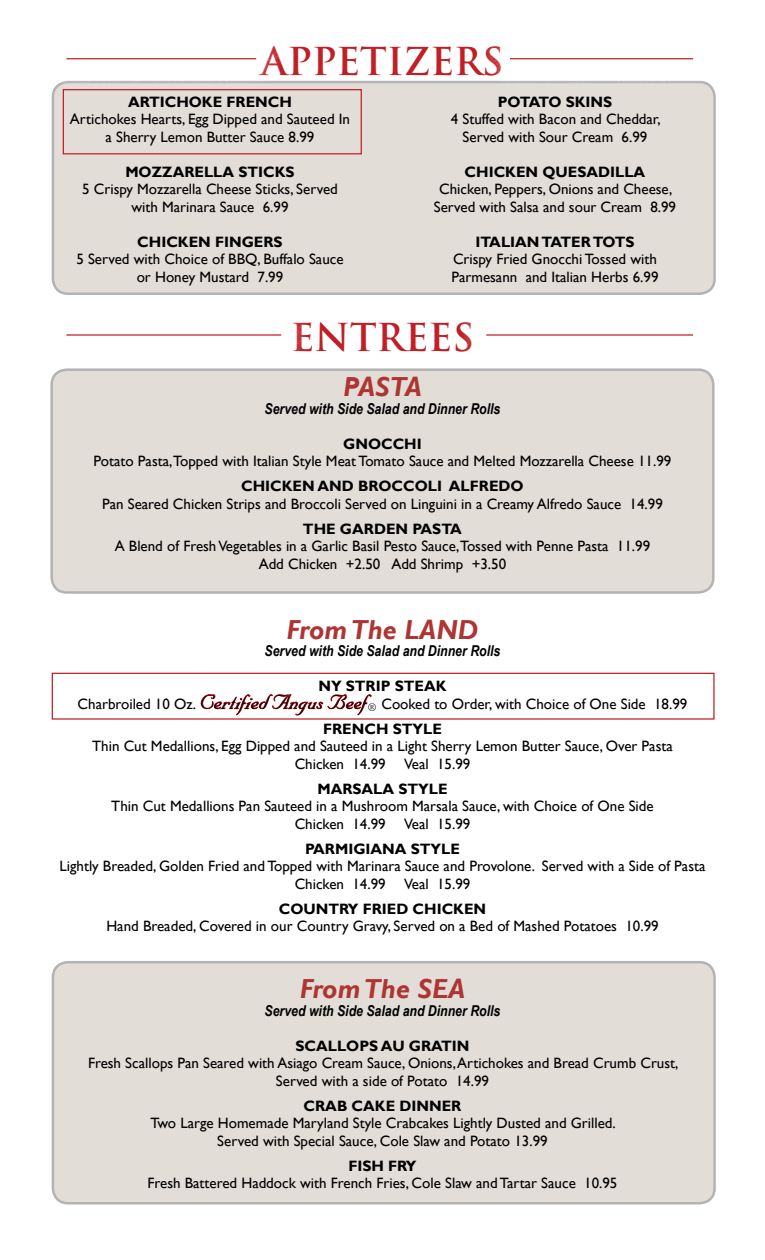
<style>
.page{position:relative;width:765px;height:1260px;background:#fff}
.page>*{position:absolute;margin:0;border:0;box-sizing:border-box;transform-origin:0 0}
.t1{font:700 37.5px "Trajan";color:#c01f25}
.t2{font:italic 700 27.5px "Gill Sans";color:#ae3534}
.t3{font:15px/17.5px "Gill Sans";color:#000;text-align:center}
.t4{font:700 15px "Gill Sans";color:#000}
.t5{font:italic 700 15px "Arial Narrow";color:#000}
.s1{font-weight:700}
.s2{font-family:"Nuptial Script";font-size:23.75px}
</style>
<div class="page">
<div style="left:53px;top:962px;width:662px;height:241px;background:#e2ddd7;border-radius:15px"></div>
<div style="left:52px;top:961px;width:664px;height:244px;border:2px solid #000;border-radius:15px"></div>
<div style="left:52px;top:370px;width:661px;height:223px;background:#e2ddd7;border-radius:15px"></div>
<div style="left:50px;top:368px;width:665px;height:226px;border:2px solid #000;border-radius:15px"></div>
<div style="left:53px;top:82px;width:662px;height:212px;background:#e2ddd7;border-radius:15px"></div>
<div style="left:52px;top:81px;width:664px;height:214px;border:2px solid #000;border-radius:15px"></div>
<svg style="left:201px;top:694px;width:171px;height:22px"></svg>
<div style="left:38px;top:30px;width:243px;height:56px;background:#fff"></div>
<hr style="left:66px;top:58px;width:190px;height:1px;background:#c01f25">
<div style="left:482px;top:30px;width:236px;height:56px;background:#fff"></div>
<hr style="left:510px;top:58px;width:183px;height:1px;background:#c01f25">
<hr style="left:66px;top:334px;width:215px;height:2px;background:#c01f25">
<hr style="left:486px;top:334px;width:207px;height:2px;background:#c01f25">
<div style="left:63px;top:89px;width:299px;height:65px;border:1px solid #c01f25"></div>
<div style="left:52px;top:673px;width:663px;height:47px;border:1px solid #c01f25"></div>
<h1 class="t1" style="left:261px;top:38px;width:244px">APPETIZERS</h1>
<p class="t4" style="left:128px;top:93px;width:165px">ARTICHOKE FRENCH</p>
<p class="t3" style="left:70px;top:111px;width:282px">Artichokes Hearts, Egg Dipped and Sauteed In a Sherry Lemon Butter Sauce 8.99</p>
<p class="t4" style="left:125px;top:163px;width:171px">MOZZARELLA STICKS</p>
<p class="t3" style="left:82px;top:181px;width:257px">5 Crispy Mozzarella Cheese Sticks, Served with Marinara Sauce 6.99</p>
<p class="t4" style="left:137px;top:233px;width:147px">CHICKEN FINGERS</p>
<p class="t3" style="left:76px;top:251px;width:269px">5 Served with Choice of BBQ, Buffalo Sauce or Honey Mustard 7.99</p>
<p class="t4" style="left:498px;top:93px;width:116px">POTATO SKINS</p>
<p class="t3" style="left:451px;top:111px;width:211px">4 Stuffed with Bacon and Cheddar,<br>Served with Sour Cream 6.99</p>
<p class="t4" style="left:465px;top:163px;width:182px">CHICKEN QUESADILLA</p>
<p class="t3" style="left:434px;top:181px;width:244px">Chicken, Peppers, Onions and Cheese,<br>Served with Salsa and sour Cream 8.99</p>
<p class="t4" style="left:475px;top:233px;width:161px">ITALIAN TATER TOTS</p>
<p class="t3" style="left:451px;top:251px;width:209px;text-align:left">Crispy Fried Gnocchi Tossed with<br>Parmesann and Italian Herbs 6.99</p>
<h1 class="t1" style="left:291px;top:314px;width:185px">ENTREES</h1>
<h2 class="t2" style="left:343px;top:371px;width:80px">PASTA</h2>
<p class="t5" style="left:265px;top:397px;width:237px">Served with Side Salad and Dinner Rolls</p>
<p class="t4" style="left:343px;top:435px;width:80px">GNOCCHI</p>
<p class="t3" style="left:94px;top:453px;width:579px">Potato Pasta,Topped with Italian Style Meat Tomato Sauce and Melted Mozzarella Cheese 11.99</p>
<p class="t4" style="left:241px;top:477px;width:284px">CHICKEN AND BROCCOLI ALFREDO</p>
<p class="t3" style="left:102px;top:495px;width:562px">Pan Seared Chicken Strips and Broccoli Served on Linguini in a Creamy Alfredo Sauce 14.99</p>
<p class="t4" style="left:303px;top:520px;width:161px">THE GARDEN PASTA</p>
<p class="t3" style="left:115px;top:538px;width:537px">A Blend of Fresh Vegetables in a Garlic Basil Pesto Sauce,Tossed with Penne Pasta 11.99<br>Add Chicken +2.50 Add Shrimp +3.50</p>
<h2 class="t2" style="left:287px;top:613px;width:193px">From The LAND</h2>
<p class="t5" style="left:265px;top:640px;width:237px">Served with Side Salad and Dinner Rolls</p>
<p class="t3" style="left:78px;top:678px;width:611px"><span class="s1">NY STRIP STEAK<br></span>Charbroiled 10 Oz. <span class="s2">Certified Angus Beef</span><sub>®</sub> Cooked to Order, with Choice of One Side 18.99</p>
<p class="t4" style="left:323px;top:720px;width:120px">FRENCH STYLE</p>
<p class="t3" style="left:92px;top:738px;width:582px">Thin Cut Medallions, Egg Dipped and Sauteed in a Light Sherry Lemon Butter Sauce, Over Pasta<br>Chicken 14.99 Veal 15.99</p>
<p class="t4" style="left:317px;top:780px;width:132px">MARSALA STYLE</p>
<p class="t3" style="left:111px;top:798px;width:544px">Thin Cut Medallions Pan Sauteed in a Mushroom Marsala Sauce, with Choice of One Side<br>Chicken 14.99 Veal 15.99</p>
<p class="t4" style="left:305px;top:840px;width:156px">PARMIGIANA STYLE</p>
<p class="t3" style="left:60px;top:858px;width:647px">Lightly Breaded, Golden Fried and Topped with Marinara Sauce and Provolone. Served with a Side of Pasta<br>Chicken 14.99 Veal 15.99</p>
<p class="t4" style="left:279px;top:900px;width:209px">COUNTRY FRIED CHICKEN</p>
<p class="t3" style="left:106px;top:918px;width:554px">Hand Breaded, Covered in our Country Gravy, Served on a Bed of Mashed Potatoes 10.99</p>
<h2 class="t2" style="left:300px;top:973px;width:167px">From The SEA</h2>
<p class="t5" style="left:265px;top:999px;width:237px">Served with Side Salad and Dinner Rolls</p>
<p class="t4" style="left:295px;top:1037px;width:176px">SCALLOPS AU GRATIN</p>
<p class="t3" style="left:88px;top:1055px;width:592px">Fresh Scallops Pan Seared with Asiago Cream Sauce, Onions, Artichokes and Bread Crumb Crust,<br>Served with a side of Potato 14.99</p>
<p class="t4" style="left:304px;top:1097px;width:159px">CRAB CAKE DINNER</p>
<p class="t3" style="left:151px;top:1115px;width:467px">Two Large Homemade Maryland Style Crabcakes Lightly Dusted and Grilled.<br>Served with Special Sauce, Cole Slaw and Potato 13.99</p>
<p class="t4" style="left:348px;top:1157px;width:70px">FISH FRY</p>
<p class="t3" style="left:147px;top:1175px;width:471px">Fresh Battered Haddock with French Fries, Cole Slaw and Tartar Sauce 10.95</p>
</div>
